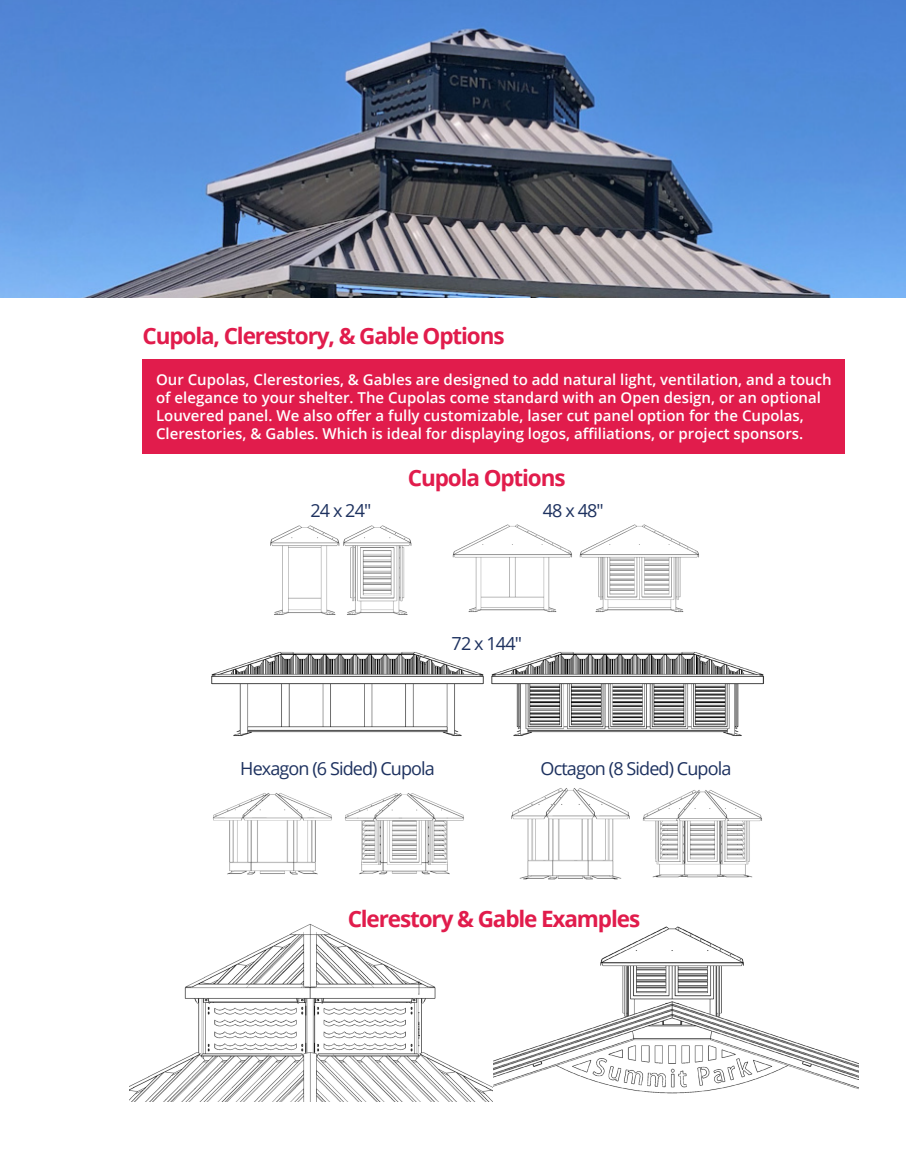
<style>
.page{position:relative;width:906px;height:1176px;background:#fff}
.page>*{position:absolute;margin:0;border:0;box-sizing:border-box;transform-origin:0 0}
.t1{font:700 22.5px "Open Sans";letter-spacing:-.05em;color:#e11c4c}
.t2{font:18px "Open Sans";letter-spacing:-.05em;color:#1d315f}
.t3{font:600 15px/18px "Open Sans";color:#fff}
</style>
<div class="page">
<img style="left:129px;top:924px;width:728px;height:177px">
<img style="left:0;top:0;width:905px;height:297px">
<div style="left:142px;top:359px;width:702px;height:94px;background:#e11c4c"></div>
<img style="left:270px;top:525px;width:142px;height:90px">
<img style="left:452px;top:524px;width:120px;height:88px">
<img style="left:579px;top:524px;width:120px;height:88px">
<img style="left:211px;top:652px;width:553px;height:84px">
<img style="left:511px;top:788px;width:251px;height:92px">
<img style="left:213px;top:793px;width:251px;height:82px">
<h1 class="t1" style="left:142px;top:320px;width:363px">Cupola, Clerestory, &amp; Gable Options</h1>
<p class="t3" style="left:156px;top:370px;width:677px">Our Cupolas, Clerestories, &amp; Gables are designed to add natural light, ventilation, and a touch of elegance to your shelter. The Cupolas come standard with an Open design, or an optional Louvered panel. We also offer a fully customizable, laser cut panel option for the Cupolas, Clerestories, &amp; Gables. Which is ideal for displaying logos, affiliations, or project sponsors.</p>
<h1 class="t1" style="left:407px;top:461px;width:159px">Cupola Options</h1>
<p class="t2" style="left:310px;top:498px;width:62px">24 x 24"</p>
<p class="t2" style="left:542px;top:498px;width:62px">48 x 48"</p>
<p class="t2" style="left:451px;top:630px;width:72px">72 x 144"</p>
<p class="t2" style="left:240px;top:755px;width:196px">Hexagon (6 Sided) Cupola</p>
<p class="t2" style="left:540px;top:755px;width:192px">Octagon (8 Sided) Cupola</p>
<h1 class="t1" style="left:347px;top:902px;width:294px">Clerestory &amp; Gable Examples</h1>
</div>
